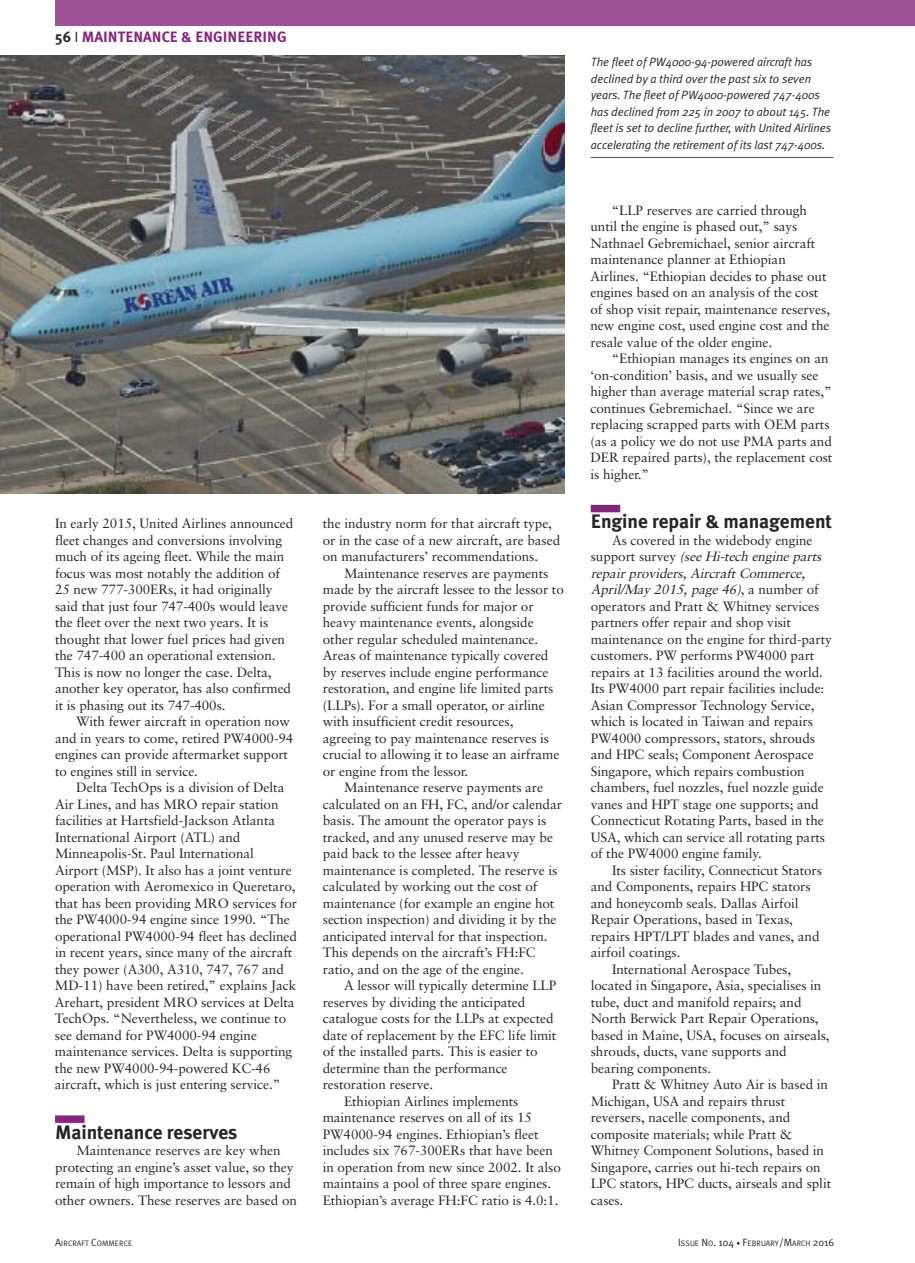
<style>
.page{position:relative;width:915px;height:1263px;background:#fff}
.page>*{position:absolute;margin:0;border:0;box-sizing:border-box;transform-origin:0 0}
.t1{font:700 19.5px "Meta Plus";letter-spacing:-.005em;color:#272627}
.t2{font:700 15px "Meta Plus";color:#882480}
.t3{font:13.5px/16.5px "Sabon";letter-spacing:-.005em;color:#272627}
.t4{font:italic 12px/16.5px "Meta Plus Normal";letter-spacing:-.005em;color:#272627}
.t5{font:7.8px "Meta Plus Normal";color:#272627}
.s1{color:#272627}
.s2{font-family:"Meta Plus Normal";font-weight:400;color:#272627}
.s3{font-style:italic}
.s4{font-size:10.5px}
.s5{font-size:7.5px}
</style>
<div class="page">
<div style="left:55px;top:0;width:859px;height:26px;background:#9f5397"></div>
<div style="left:55px;top:1115px;width:30px;height:8px;background:#882480"></div>
<div style="left:590px;top:505px;width:30px;height:7px;background:#882480"></div>
<img style="left:0;top:55px;width:564px;height:438px">
<hr style="left:590px;top:157px;width:242px;height:1px;background:#882480">
<p class="t2" style="left:55px;top:28px;width:233px"><span class="s1">56</span> <span class="s2">I</span> MAINTENANCE &amp; ENGINEERING</p>
<p class="t3" style="left:55px;top:516px;width:240px">In early 2015, United Airlines announced fleet changes and conversions involving much of its ageing fleet. While the main focus was most notably the addition of 25 new 777-300ERs, it had originally said that just four 747-400s would leave the fleet over the next two years. It is thought that lower fuel prices had given the 747-400 an operational extension.<br>This is now no longer the case. Delta, another key operator, has also confirmed it is phasing out its 747-400s.</p>
<p class="t3" style="left:55px;top:714px;width:240px;text-indent:21px">With fewer aircraft in operation now and in years to come, retired PW4000-94 engines can provide aftermarket support to engines still in service.</p>
<p class="t3" style="left:55px;top:780px;width:243px;text-indent:21px">Delta TechOps is a division of Delta Air Lines, and has MRO repair station facilities at Hartsfield-Jackson Atlanta International Airport (ATL) and Minneapolis-St. Paul International Airport (MSP). It also has a joint venture operation with Aeromexico in Queretaro, that has been providing MRO services for the PW4000-94 engine since 1990. “The operational PW4000-94 fleet has declined in recent years, since many of the aircraft they power (A300, A310, 747, 767 and MD-11) have been retired,” explains Jack Arehart, president MRO services at Delta TechOps. “Nevertheless, we continue to see demand for PW4000-94 engine maintenance services. Delta is supporting the new PW4000-94-powered KC-46 aircraft, which is just entering service.”</p>
<h1 class="t1" style="left:55px;top:1120px;width:184px">Maintenance reserves</h1>
<p class="t3" style="left:55px;top:1143px;width:243px;text-align:center">Maintenance reserves are key when protecting an engine’s asset value, so they remain of high importance to lessors and other owners. These reserves are based on</p>
<p class="t3" style="left:323px;top:516px;width:239px">the industry norm for that aircraft type, or in the case of a new aircraft, are based on manufacturers’ recommendations.</p>
<p class="t3" style="left:344px;top:566px;width:206px">Maintenance reserves are payments</p>
<p class="t3" style="left:323px;top:582px;width:242px">made by the aircraft lessee to the lessor to</p>
<p class="t3" style="left:323px;top:599px;width:212px">provide sufficient funds for major or</p>
<p class="t3" style="left:323px;top:615px;width:212px">heavy maintenance events, alongside</p>
<p class="t3" style="left:323px;top:632px;width:217px">other regular scheduled maintenance.</p>
<p class="t3" style="left:323px;top:648px;width:227px">Areas of maintenance typically covered</p>
<p class="t3" style="left:323px;top:665px;width:227px">by reserves include engine performance</p>
<p class="t3" style="left:323px;top:681px;width:232px">restoration, and engine life limited parts</p>
<p class="t3" style="left:323px;top:698px;width:223px">(LLPs). For a small operator, or airline</p>
<p class="t3" style="left:323px;top:714px;width:192px">with insufficient credit resources,</p>
<p class="t3" style="left:323px;top:731px;width:228px">agreeing to pay maintenance reserves is</p>
<p class="t3" style="left:323px;top:747px;width:238px">crucial to allowing it to lease an airframe</p>
<p class="t3" style="left:323px;top:764px;width:147px">or engine from the lessor.</p>
<p class="t3" style="left:344px;top:780px;width:200px">Maintenance reserve payments are</p>
<p class="t3" style="left:323px;top:797px;width:240px">calculated on an FH, FC, and/or calendar</p>
<p class="t3" style="left:323px;top:813px;width:225px">basis. The amount the operator pays is</p>
<p class="t3" style="left:323px;top:830px;width:231px">tracked, and any unused reserve may be</p>
<p class="t3" style="left:323px;top:846px;width:198px">paid back to the lessee after heavy</p>
<p class="t3" style="left:323px;top:863px;width:236px">maintenance is completed. The reserve is</p>
<p class="t3" style="left:323px;top:879px;width:216px">calculated by working out the cost of</p>
<p class="t3" style="left:323px;top:896px;width:233px">maintenance (for example an engine hot</p>
<p class="t3" style="left:323px;top:912px;width:235px">section inspection) and dividing it by the</p>
<p class="t3" style="left:323px;top:929px;width:226px">anticipated interval for that inspection.</p>
<p class="t3" style="left:323px;top:945px;width:214px">This depends on the aircraft’s FH:FC</p>
<p class="t3" style="left:323px;top:962px;width:202px">ratio, and on the age of the engine.</p>
<p class="t3" style="left:344px;top:978px;width:213px">A lessor will typically determine LLP</p>
<p class="t3" style="left:323px;top:995px;width:204px">reserves by dividing the anticipated</p>
<p class="t3" style="left:323px;top:1011px;width:232px">catalogue costs for the LLPs at expected</p>
<p class="t3" style="left:322px;top:1028px;width:235px">date of replacement by the EFC life limit</p>
<p class="t3" style="left:322px;top:1044px;width:216px">of the installed parts. This is easier to</p>
<p class="t3" style="left:322px;top:1061px;width:186px">determine than the performance</p>
<p class="t3" style="left:322px;top:1077px;width:112px">restoration reserve.</p>
<p class="t3" style="left:344px;top:1094px;width:176px">Ethiopian Airlines implements</p>
<p class="t3" style="left:322px;top:1110px;width:211px">maintenance reserves on all of its 15</p>
<p class="t3" style="left:322px;top:1127px;width:217px">PW4000-94 engines. Ethiopian’s fleet</p>
<p class="t3" style="left:322px;top:1143px;width:231px">includes six 767-300ERs that have been</p>
<p class="t3" style="left:322px;top:1160px;width:240px">in operation from new since 2002. It also</p>
<p class="t3" style="left:322px;top:1176px;width:230px">maintains a pool of three spare engines.</p>
<p class="t3" style="left:322px;top:1193px;width:237px">Ethiopian’s average FH:FC ratio is 4.0:1.</p>
<p class="t4" style="left:590px;top:54px;width:242px">The fleet of PW4000-94-powered aircraft has declined by a third over the past six to seven years. The fleet of PW4000-powered 747-400s has declined from 225 in 2007 to about 145. The fleet is set to decline further, with United Airlines accelerating the retirement of its last 747-400s.</p>
<p class="t3" style="left:590px;top:203px;width:241px;text-indent:21px">“LLP reserves are carried through until the engine is phased out,” says Nathnael Gebremichael, senior aircraft maintenance planner at Ethiopian Airlines. “Ethiopian decides to phase out engines based on an analysis of the cost of shop visit repair, maintenance reserves, new engine cost, used engine cost and the resale value of the older engine.</p>
<p class="t3" style="left:590px;top:351px;width:243px;text-indent:21px">“Ethiopian manages its engines on an ‘on-condition’ basis, and we usually see higher than average material scrap rates,” continues Gebremichael. “Since we are replacing scrapped parts with OEM parts (as a policy we do not use PMA parts and DER repaired parts), the replacement cost is higher.”</p>
<h1 class="t1" style="left:590px;top:510px;width:243px">Engine repair &amp; management</h1>
<p class="t3" style="left:590px;top:533px;width:243px;text-indent:21px">As covered in the widebody engine<br>s u p p o r t s u r v e y <span class="s3">(see Hi-tech engine parts repair providers, Aircraft Commerce, April/May 2015, page 46)</span>, a n u m b e r o f operators and Pratt &amp; Whitney services partners offer repair and shop visit maintenance on the engine for third-party customers. PW performs PW4000 part repairs at 13 facilities around the world.<br>Its PW4000 part repair facilities include:<br>Asian Compressor Technology Service, which is located in Taiwan and repairs PW4000 compressors, stators, shrouds and HPC seals; Component Aerospace Singapore, which repairs combustion chambers, fuel nozzles, fuel nozzle guide vanes and HPT stage one supports; and Connecticut Rotating Parts, based in the USA, which can service all rotating parts of the PW4000 engine family.</p>
<p class="t3" style="left:611px;top:863px;width:211px">Its sister facility, Connecticut Stators</p>
<p class="t3" style="left:590px;top:879px;width:221px">and Components, repairs HPC stators</p>
<p class="t3" style="left:590px;top:896px;width:209px">and honeycomb seals. Dallas Airfoil</p>
<p class="t3" style="left:590px;top:912px;width:204px">Repair Operations, based in Texas,</p>
<p class="t3" style="left:590px;top:929px;width:230px">repairs HPT/LPT blades and vanes, and</p>
<p class="t3" style="left:590px;top:945px;width:91px">airfoil coatings.</p>
<p class="t3" style="left:611px;top:962px;width:181px">International Aerospace Tubes,</p>
<p class="t3" style="left:590px;top:978px;width:232px">located in Singapore, Asia, specialises in</p>
<p class="t3" style="left:590px;top:995px;width:212px">tube, duct and manifold repairs; and</p>
<p class="t3" style="left:590px;top:1011px;width:229px">North Berwick Part Repair Operations,</p>
<p class="t3" style="left:590px;top:1028px;width:240px">based in Maine, USA, focuses on airseals,</p>
<p class="t3" style="left:590px;top:1044px;width:197px">shrouds, ducts, vane supports and</p>
<p class="t3" style="left:590px;top:1061px;width:122px">bearing components.</p>
<p class="t3" style="left:611px;top:1077px;width:217px">Pratt &amp; Whitney Auto Air is based in</p>
<p class="t3" style="left:590px;top:1094px;width:196px">Michigan, USA and repairs thrust</p>
<p class="t3" style="left:590px;top:1110px;width:201px">reversers, nacelle components, and</p>
<p class="t3" style="left:590px;top:1127px;width:203px">composite materials; while Pratt &amp;</p>
<p class="t3" style="left:590px;top:1143px;width:235px">Whitney Component Solutions, based in</p>
<p class="t3" style="left:590px;top:1160px;width:231px">Singapore, carries out hi-tech repairs on</p>
<p class="t3" style="left:590px;top:1176px;width:242px">LPC stators, HPC ducts, airseals and split</p>
<p class="t3" style="left:590px;top:1193px;width:34px">cases.</p>
<p class="t5" style="left:55px;top:1238px;width:78px"><span class="s4">A</span>IRCRAFT <span class="s4">C</span>OMMERCE</p>
<p class="t5" style="left:678px;top:1238px;width:157px"><span class="s4">I</span>SSUE <span class="s4">N</span>O<span class="s4">. 104</span> <span class="s5">•</span> <span class="s4">F</span>EBRUARY<span class="s4">/M</span>ARCH <span class="s4">2016</span></p>
</div>
